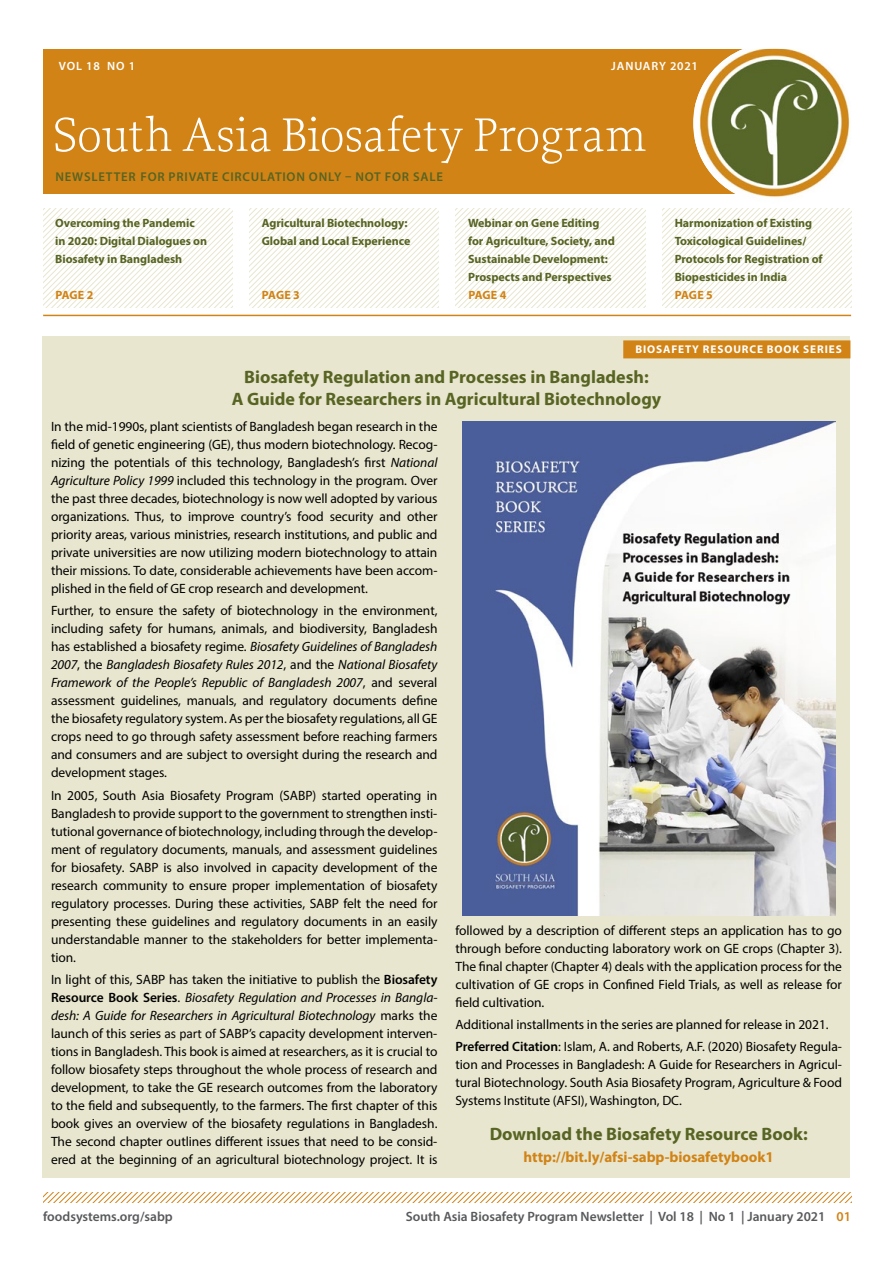
<style>
.page{position:relative;width:893px;height:1263px;background:#fff}
.page>*{position:absolute;margin:0;border:0;box-sizing:border-box;transform-origin:0 0}
.t1{font:700 18px/21.6px "Myriad Pro";color:#576423;text-align:center}
.t2{font:700 15px "Myriad Pro";letter-spacing:-.005em;color:#d18316}
.t3{font:13.5px/18px "Myriad Pro";letter-spacing:-.005em;color:#000;text-align:justify}
.t4{font:600 13.5px "Myriad Pro";color:#58595b}
.t5{font:600 12.75px "Myriad Pro";letter-spacing:.06em;color:#576423}
.t6{font:700 12px/18px "Myriad Pro";letter-spacing:-.005em;color:#576423}
.t7{font:700 12px "Myriad Pro";letter-spacing:-.01em;color:#d18316}
.t8{font:600 12px "Myriad Pro";letter-spacing:.075em;color:#fff}
.t9{font:700 11.25px "Myriad Pro";letter-spacing:.08em;color:#fff}
.s1{font-style:italic}
.s2{font-weight:600}
.s3{font-family:"Calibri"}
.s4{color:#d18316}
</style>
<div class="page">
<svg style="left:43px;top:209px;width:190px;height:99px"></svg>
<svg style="left:250px;top:209px;width:189px;height:99px"></svg>
<svg style="left:456px;top:209px;width:189px;height:99px"></svg>
<svg style="left:662px;top:209px;width:189px;height:99px"></svg>
<svg style="left:43px;top:1193px;width:808px;height:9px"></svg>
<div style="left:43px;top:49px;width:734px;height:145px;background:#d18316"></div>
<img style="left:695px;top:49px;width:155px;height:149px">
<svg style="left:55px;top:115px;width:590px;height:49px"></svg>
<hr style="left:43px;top:315px;width:808px;height:1px;background:#d18316">
<div style="left:43px;top:336px;width:807px;height:842px;background:#e8e6ce"></div>
<div style="left:623px;top:340px;width:227px;height:18px;background:#d18316"></div>
<img style="left:462px;top:422px;width:374px;height:494px">
<p class="t8" style="left:59px;top:58px;width:78px">VOL 18 NO 1</p>
<p class="t8" style="left:611px;top:58px;width:88px">JANUARY 2021</p>
<p class="t5" style="left:55px;top:168px;width:389px">NEWSLETTER FOR PRIVATE CIRCULATION ONLY – NOT FOR SALE</p>
<p class="t6" style="left:55px;top:213px;width:153px">Overcoming the Pandemic in 2020: Digital Dialogues on<br>Biosafety in Bangladesh</p>
<p class="t7" style="left:55px;top:287px;width:40px">PAGE 2</p>
<p class="t6" style="left:262px;top:213px;width:150px">Agricultural Biotechnology:<br>Global and Local Experience</p>
<p class="t7" style="left:262px;top:287px;width:40px">PAGE 3</p>
<p class="t6" style="left:468px;top:213px;width:148px">Webinar on Gene Editing for Agriculture, Society, and<br>Sustainable Development:<br>Prospects and Perspectives</p>
<p class="t7" style="left:468px;top:287px;width:40px">PAGE 4</p>
<p class="t6" style="left:675px;top:213px;width:150px">Harmonization of Existing<br>Toxicological Guidelines/<br>Protocols for Registration of<br>Biopesticides in India</p>
<p class="t7" style="left:675px;top:287px;width:40px">PAGE 5</p>
<p class="t9" style="left:635px;top:342px;width:208px">BIOSAFETY RESOURCE BOOK SERIES</p>
<h1 class="t1" style="left:232px;top:366px;width:431px">Biosafety Regulation and Processes in Bangladesh:<br>A Guide for Researchers in Agricultural Biotechnology</h1>
<p class="t3" style="left:51px;top:417px;width:388px">In the mid-1990s, plant scientists of Bangladesh began research in the field of genetic engineering (GE), thus modern biotechnology. Recog&shy;nizing the potentials of this technology, Bangladesh’s first <span class="s1">National Agriculture Policy 1999</span> included this technology in the program. Over the past three decades, biotechnology is now well adopted by various organizations. Thus, to improve country’s food security and other priority areas, various ministries, research institutions, and public and private universities are now utilizing modern biotechnology to attain their missions<span class="s1">.</span> To date, considerable achievements have been accom&shy;plished in the field of GE crop research and development.</p>
<p class="t3" style="left:51px;top:602px;width:388px">Further, to ensure the safety of biotechnology in the environment, including safety for humans, animals, and biodiversity, Bangladesh has established a biosafety regime. <span class="s1">Biosafety Guidelines of Bangladesh 2007</span>, the <span class="s1">Bangladesh Biosafety Rules 2012</span>, and the <span class="s1">National Biosafety Framework of the People’s Republic of Bangladesh 2007</span>, and several assessment guidelines, manuals, and regulatory documents define the biosafety regulatory system. As per the biosafety regulations, all GE crops need to go through safety assessment before reaching farmers and consumers and are subject to oversight during the research and development stages.</p>
<p class="t3" style="left:51px;top:786px;width:388px">In 2005, South Asia Biosafety Program (SABP) started operating in Bangladesh to provide support to the government to strengthen insti&shy;tutional governance of biotechnology, including through the develop&shy;ment of regulatory documents, manuals, and assessment guidelines for biosafety. SABP is also involved in capacity development of the research community to ensure proper implementation of biosafety regulatory processes. During these activities, SABP felt the need for presenting these guidelines and regulatory documents in an easily understandable manner to the stakeholders for better implementa&shy;tion.</p>
<p class="t3" style="left:51px;top:970px;width:388px">In light of this, SABP has taken the initiative to publish the <span class="s2">Biosafety Resource Book Series</span>. <span class="s1">Biosafety Regulation and Processes in Bangla&shy;desh: A Guide for Researchers in Agricultural Biotechnology</span> marks the launch of this series <span class="s3">as part of</span> SABP’s capacity development interven&shy;tions in Bangladesh. This book is aimed at researchers, as it is crucial to follow biosafety steps throughout the whole process of research and development, to take the GE research outcomes from the laboratory to the field and subsequently, to the farmers. The first chapter of this book gives an overview of the biosafety regulations in Bangladesh.<br>The second chapter outlines different issues that need to be consid&shy;ered at the beginning of an agricultural biotechnology project. It is</p>
<p class="t3" style="left:455px;top:921px;width:388px">followed by a description of different steps an application has to go through before conducting laboratory work on GE crops (Chapter 3).<br>The final chapter (Chapter 4) deals with the application process for the cultivation of GE crops in Confined Field Trials, as well as release for field cultivation.</p>
<p class="t3" style="left:455px;top:1013px;width:388px;line-height:22.2px">Additional installments in the series are planned for release in 2021.<br><span class="s2">Preferred Citation</span>: Islam, A. and Roberts, A.F. (2020) Biosafety Regula-</p>
<p class="t3" style="left:455px;top:1056px;width:388px">tion and Processes in Bangladesh: A Guide for Researchers in Agricul&shy;tural Biotechnology. South Asia Biosafety Program, Agriculture &amp; Food Systems Institute (AFSI), Washington, DC.</p>
<h1 class="t1" style="left:490px;top:1122px;width:320px">Download the Biosafety Resource Book:</h1>
<p class="t2" style="left:524px;top:1147px;width:252px">http://bit.ly/afsi-sabp-biosafetybook1</p>
<p class="t4" style="left:43px;top:1208px;width:131px">foodsystems.org/sabp</p>
<p class="t4" style="left:406px;top:1208px;width:447px">South Asia Biosafety Program Newsletter | Vol 18 | No 1 | January 2021 <span class="s4">01</span></p>
</div>
